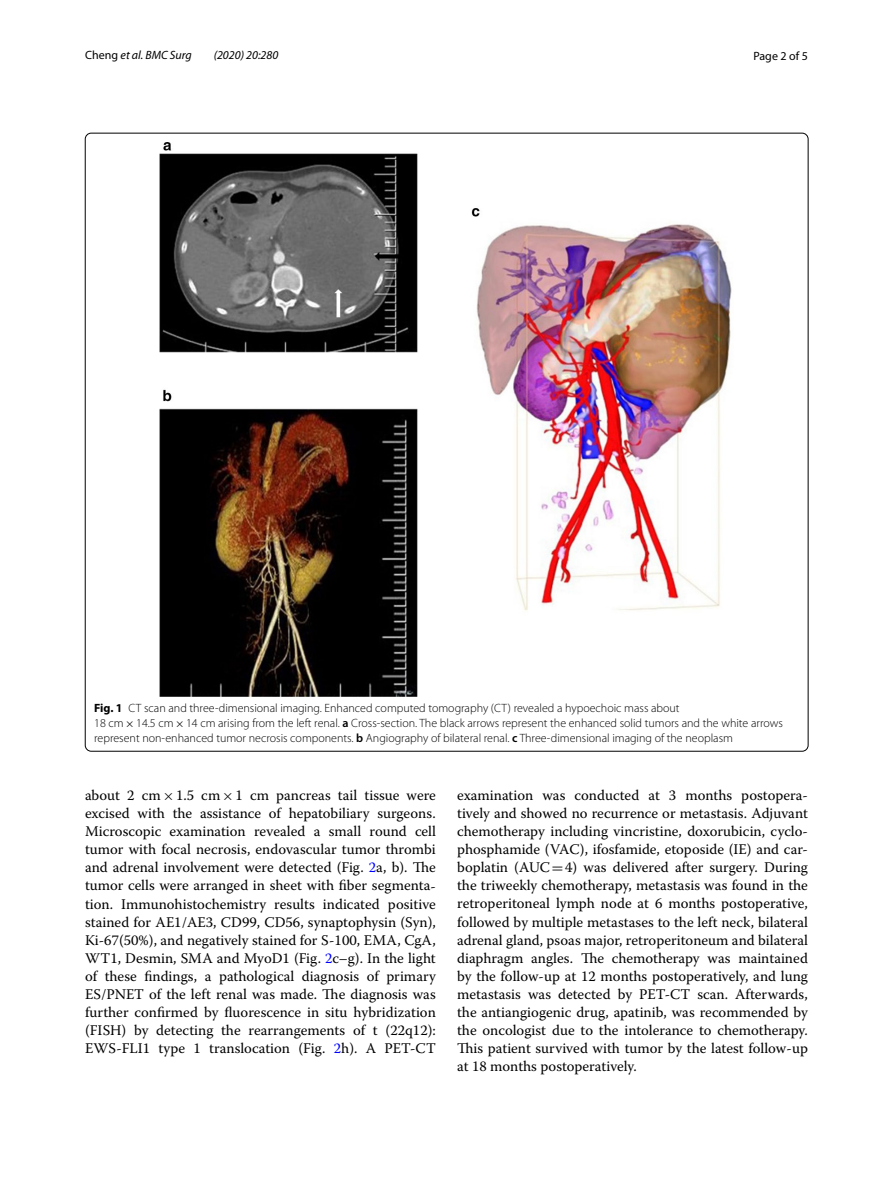
<style>
.page{position:relative;width:893px;height:1187px;background:#fff}
.page>*{position:absolute;margin:0;border:0;box-sizing:border-box;transform-origin:0 0}
.t1{font:14.7px/18px "Warnock Pro";color:#000;text-align:justify}
.t2{font:300 12px/15px "Myriad Pro";color:#000}
.t3{font:italic 12px "Myriad Pro";color:#000}
.t4{font:12px "Myriad Pro";color:#000}
.s1{font-style:normal}
.s2{font-weight:700}
.s3{font-family:"MTSY";font-weight:400}
.s4{font-weight:600}
.s5{font-family:"MTSY"}
.s6{color:#00f}
</style>
<div class="page">
<img style="left:160px;top:142px;width:572px;height:554px">
<p class="t3" style="left:85px;top:48px;width:108px"><span class="s1">Cheng</span> et al. BMC Surg</p>
<p class="t3" style="left:214px;top:48px;width:66px">(2020) 20:280</p>
<p class="t4" style="left:753px;top:48px;width:56px">Page 2 of 5</p>
<p class="t2" style="left:94px;top:700px;width:690px"><span class="s2">Fig. 1</span> CT scan and three-dimensional imaging. Enhanced computed tomography (CT) revealed a hypoechoic mass about<br>18 cm<span class="s3">×</span>14.5 cm<span class="s3">×</span>14 cm arising from the left renal. <span class="s4">a</span> Cross-section. The black arrows represent the enhanced solid tumors and the white arrows represent non-enhanced tumor necrosis components. <span class="s4">b</span> Angiography of bilateral renal. <span class="s4">c</span> Three-dimensional imaging of the neoplasm</p>
<p class="t1" style="left:85px;top:786px;width:352px">about 2 cm<span class="s5">×</span>1.5 cm<span class="s5">×</span>1 cm pancreas tail tissue were excised with the assistance of hepatobiliary surgeons.<br>Microscopic examination revealed a small round cell tumor with focal necrosis, endovascular tumor thrombi and adrenal involvement were detected (Fig. <span class="s6">2</span>a, b). The tumor cells were arranged in sheet with fiber segmenta&shy;tion. Immunohistochemistry results indicated positive stained for AE1/AE3, CD99, CD56, synaptophysin (Syn), Ki-67(50%), and negatively stained for S-100, EMA, CgA, WT1, Desmin, SMA and MyoD1 (Fig. <span class="s6">2</span>c–g). In the light of these findings, a pathological diagnosis of primary ES/PNET of the left renal was made. The diagnosis was further confirmed by fluorescence in situ hybridization (FISH) by detecting the rearrangements of t (22q12):<br>EWS-FLI1 type 1 translocation (Fig. <span class="s6">2</span>h). A PET-CT</p>
<p class="t1" style="left:457px;top:786px;width:352px">examination was conducted at 3 months postopera&shy;tively and showed no recurrence or metastasis. Adjuvant chemotherapy including vincristine, doxorubicin, cyclo&shy;phosphamide (VAC), ifosfamide, etoposide (IE) and car&shy;boplatin (AUC<span class="s5">=</span>4) was delivered after surgery. During the triweekly chemotherapy, metastasis was found in the retroperitoneal lymph node at 6 months postoperative, followed by multiple metastases to the left neck, bilateral adrenal gland, psoas major, retroperitoneum and bilateral diaphragm angles. The chemotherapy was maintained by the follow-up at 12 months postoperatively, and lung metastasis was detected by PET-CT scan. Afterwards, the antiangiogenic drug, apatinib, was recommended by the oncologist due to the intolerance to chemotherapy.<br>This patient survived with tumor by the latest follow-up at 18 months postoperatively.</p>
</div>
